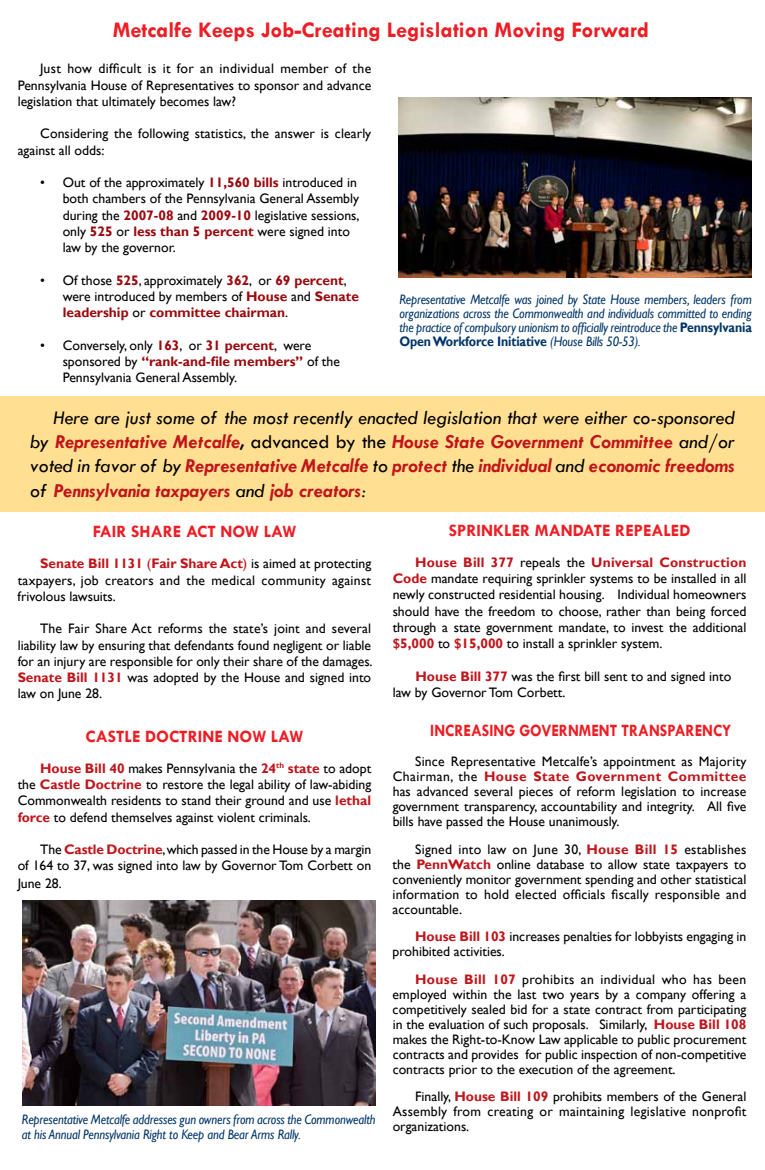
<style>
.page{position:relative;width:765px;height:1170px;background:#fff}
.page>*{position:absolute;margin:0;border:0;box-sizing:border-box;transform-origin:0 0}
.t1{font:700 22.5px "Tw Cen";color:#ed1d24}
.t2{font:italic 700 20px/24.4px "Tw Cen";color:#c0151b;text-align:justify}
.t3{font:700 17.5px "Tw Cen";color:#ed1d24}
.t4{font:700 17.5px "Tw Cen";color:#ed1d24;scale:.9 1}
.t5{font:13.75px/16.2px "Gill Sans";color:#000;text-align:justify}
.t6{font:italic 13.75px/13.8px "Gill Sans";letter-spacing:-.01em;color:#003568;scale:.9 1}
.s1{font-weight:700;color:#9a090d}
.s2{font-weight:700;font-style:normal}
.s3{font-weight:400;color:#000}
.s4{color:#000}
.s5{font-weight:400;font-style:normal;color:#000}
.s6{font-weight:700;color:#c0151b}
.s7{color:#c0151b}
</style>
<div class="page">
<div style="left:0;top:396px;width:765px;height:116px;background:#ffe092"></div>
<img style="left:23px;top:900px;width:353px;height:206px">
<img style="left:398px;top:98px;width:354px;height:179px">
<h1 class="t1" style="left:113px;top:17px;width:538px">Metcalfe Keeps Job-Creating Legislation Moving Forward</h1>
<p class="t5" style="left:18px;top:61px;width:355px;text-indent:22px">Just how difficult is it for an individual member of the Pennsylvania House of Representatives to sponsor and advance legislation that ultimately becomes law?</p>
<p class="t5" style="left:18px;top:126px;width:355px;text-indent:22px">Considering the following statistics, the answer is clearly against all odds:</p>
<p class="t5" style="left:63px;top:175px;width:298px;text-align:left;text-indent:-22px">• Out of the approximately <span class="s1">11,560 bills</span> introduced in both chambers of the Pennsylvania General Assembly during the <span class="s1">2007-08</span> and <span class="s1">2009-10</span> legislative sessions, only <span class="s1">525</span> or <span class="s1">less than 5 percent</span> were signed into law by the governor.</p>
<p class="t5" style="left:63px;top:272px;width:298px;text-align:left;text-indent:-22px">• Of those <span class="s1">525</span>, approximately <span class="s1">362</span>, or <span class="s1">69 percent</span>, were introduced by members of <span class="s1">House</span> and <span class="s1">Senate leadership</span> or <span class="s1">committee chairman</span>.</p>
<p class="t5" style="left:63px;top:337px;width:279px;text-align:left;text-indent:-22px">• Conversely, only <span class="s1">163</span>, or <span class="s1">31 percent</span>, were sponsored by <span class="s1">“rank-and-file members”</span> of the<br>Pennsylvania General Assembly.</p>
<p class="t6" style="left:399px;top:293px;width:393px;text-align:justify">Representative Metcalfe was joined by State House members, leaders from organizations across the Commonwealth and individuals committed to ending the practice of compulsory unionism to officially reintroduce the <span class="s2">Pennsylvania Open Workforce Initiative</span> (House Bills 50-53).</p>
<p class="t2" style="left:30px;top:405px;width:706px;text-indent:22px"><span class="s3">Here are just some of the most recently enacted legislation that were either co-sponsored by</span> Representative Metcalfe<span class="s4">,</span> <span class="s5">advanced by the</span> House State Government Committee <span class="s3">and/or voted in favor of by</span> Representative Metcalfe <span class="s3">to</span> protect <span class="s3">the</span> individual <span class="s3">and</span> economic freedoms <span class="s3">of</span> Pennsylvania taxpayers <span class="s3">and</span> job creators<span class="s3">:</span></p>
<p class="t3" style="left:93px;top:521px;width:205px">FAIR SHARE ACT NOW LAW</p>
<p class="t5" style="left:18px;top:556px;width:355px;text-indent:23px"><span class="s6">Senate Bill 1131</span> <span class="s7">(</span><span class="s6">Fair Share Act</span><span class="s7">)</span> is aimed at protecting taxpayers, job creators and the medical community against frivolous lawsuits.</p>
<p class="t5" style="left:18px;top:621px;width:356px;text-indent:22px">The Fair Share Act reforms the state’s joint and several liability law by ensuring that defendants found negligent or liable for an injury are responsible for only their share of the damages.<br><span class="s6">Senate Bill 1131</span> was adopted by the House and signed into law on June 28.</p>
<p class="t3" style="left:86px;top:725px;width:219px">CASTLE DOCTRINE NOW LAW</p>
<p class="t5" style="left:18px;top:760px;width:355px;text-indent:22px"><span class="s6">House Bill 40</span> makes Pennsylvania the <span class="s6">24</span><sup>th</sup> <span class="s6">state</span> to adopt the <span class="s6">Castle Doctrine</span> to restore the legal ability of law-abiding Commonwealth residents to stand their ground and use <span class="s6">lethal force</span> to defend themselves against violent criminals.</p>
<p class="t5" style="left:18px;top:842px;width:355px;text-align:right">The <span class="s6">Castle Doctrine</span>,which passed in the House by a margin<br>of 164 to 37, was signed into law by Governor Tom Corbett on</p>
<p class="t5" style="left:18px;top:875px;width:46px">June 28.</p>
<p class="t6" style="left:22px;top:1112px;width:395px;line-height:15px">Representative Metcalfe addresses gun owners from across the Commonwealth at his Annual Pennsylvania Right to Keep and Bear Arms Rally.</p>
<p class="t3" style="left:449px;top:520px;width:243px">SPRINKLER MANDATE REPEALED</p>
<p class="t5" style="left:393px;top:554px;width:355px;text-indent:23px"><span class="s6">House Bill 377</span> repeals the <span class="s6">Universal Construction Code</span> mandate requiring sprinkler systems to be installed in all newly constructed residential housing. Individual homeowners should have the freedom to choose, rather than being forced through a state government mandate, to invest the additional <span class="s6">$5,000</span> to <span class="s6">$15,000</span> to install a sprinkler system.</p>
<p class="t5" style="left:393px;top:668px;width:340px;text-indent:23px"><span class="s6">House Bill 377</span> was the first bill sent to and signed into law by Governor Tom Corbett.</p>
<p class="t4" style="left:430px;top:720px;width:336px">INCREASING GOVERNMENT TRANSPARENCY</p>
<p class="t5" style="left:393px;top:755px;width:355px;line-height:15px;text-indent:23px">Since Representative Metcalfe’s appointment as Majority Chairman, the <span class="s6">House State Government Committee </span>has advanced several pieces of reform legislation to increase government transparency, accountability and integrity. All five bills have passed the House unanimously.</p>
<p class="t5" style="left:393px;top:842px;width:355px;line-height:15px;text-indent:23px">Signed into law on June 30, <span class="s6">House Bill 15</span> establishes the <span class="s6">PennWatch</span> online database to allow state taxpayers to conveniently monitor government spending and other statistical information to hold elected officials fiscally responsible and accountable.</p>
<p class="t5" style="left:393px;top:930px;width:355px;line-height:15px;text-indent:23px"><span class="s6">House Bill 103</span> increases penalties for lobbyists engaging in prohibited activities.</p>
<p class="t5" style="left:393px;top:972px;width:355px;line-height:15px;text-indent:22px"><span class="s6">House Bill 107</span> prohibits an individual who has been employed within the last two years by a company offering a competitively sealed bid for a state contract from participating in the evaluation of such proposals. Similarly, <span class="s6">House Bill 108 </span>makes the Right-to-Know Law applicable to public procurement contracts and provides for public inspection of non-competitive contracts prior to the execution of the agreement.</p>
<p class="t5" style="left:393px;top:1090px;width:355px;line-height:15px;text-indent:22px">Finally, <span class="s6">House Bill 109</span> prohibits members of the General Assembly from creating or maintaining legislative nonprofit organizations.</p>
</div>
